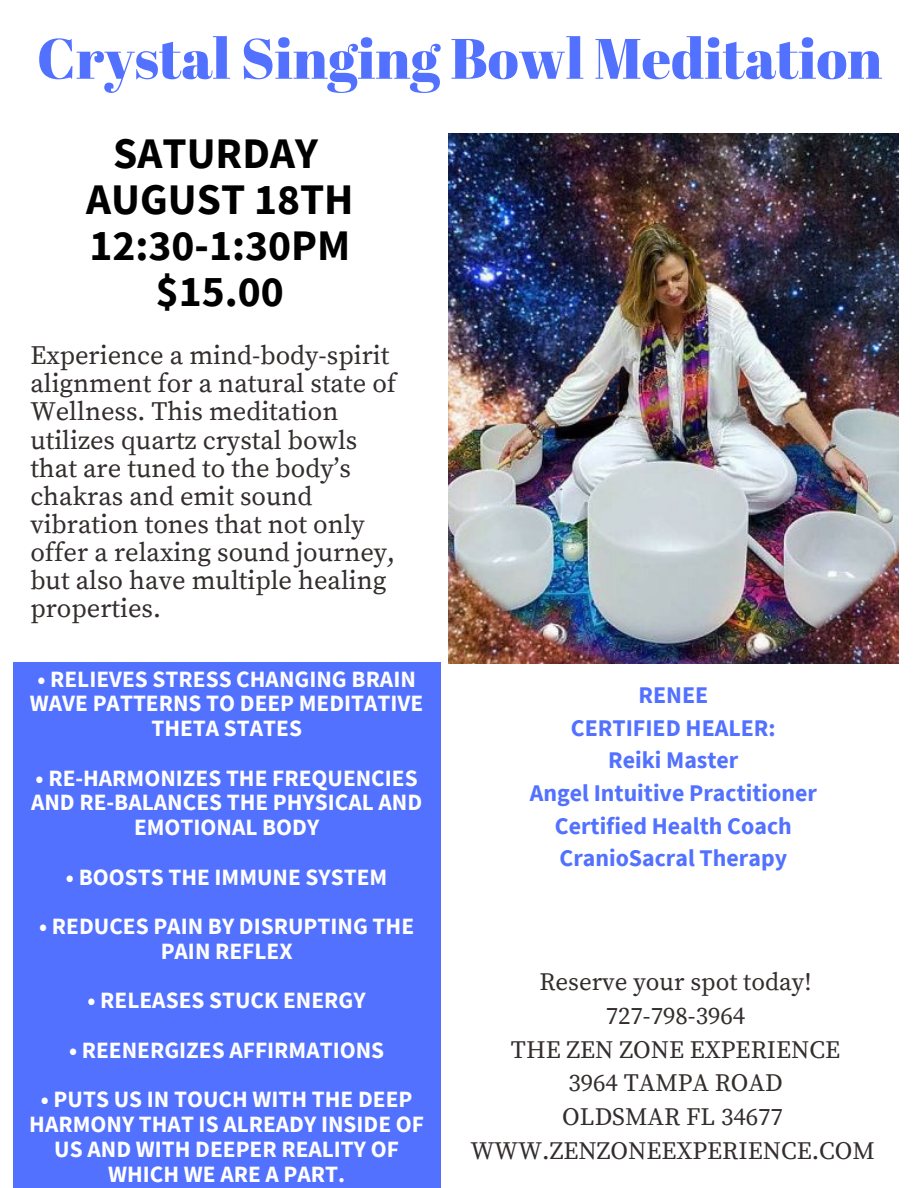
<style>
.page{position:relative;width:918px;height:1188px;background:#fff}
.page>*{position:absolute;margin:0;border:0;box-sizing:border-box;transform-origin:0 0}
.t1{font:56.85px "Abril Fatface";color:#5271ff}
.t2{font:700 43.65px/46.2px "Source Sans Pro";color:#000;text-align:center}
.t3{font:26.4px/28.2px "Source Serif Pro";color:#332d2d}
.t4{font:24.9px/33.8px "Source Serif Pro";color:#332d2d;text-align:center}
.t5{font:700 23.85px/32.7px "Source Sans Pro";color:#5271ff;text-align:center}
.t6{font:700 23.4px/24.8px "Source Sans Pro";color:#fff;text-align:center}
</style>
<div class="page">
<div style="left:14px;top:663px;width:427px;height:525px;background:#5271ff"></div>
<img style="left:449px;top:134px;width:450px;height:530px">
<h1 class="t1" style="left:37px;top:19px;width:847px">Crystal Singing Bowl Meditation</h1>
<h2 class="t2" style="left:86px;top:129px;width:269px">SATURDAY<br>AUGUST 18TH<br>12:30-1:30PM $15.00</h2>
<p class="t3" style="left:30px;top:342px;width:367px">Experience a mind-body-spirit alignment for a natural state of<br>Wellness. This meditation utilizes quartz crystal bowls that are tuned to the body’s chakras and emit sound vibration tones that not only offer a relaxing sound journey, but also have multiple healing properties.</p>
<p class="t6" style="left:30px;top:666px;width:395px">• RELIEVES STRESS CHANGING BRAIN<br>WAVE PATTERNS TO DEEP MEDITATIVE<br>THETA STATES</p>
<p class="t6" style="left:31px;top:765px;width:393px">• RE-HARMONIZES THE FREQUENCIES<br>AND RE-BALANCES THE PHYSICAL AND<br>EMOTIONAL BODY</p>
<p class="t6" style="left:66px;top:864px;width:323px">• BOOSTS THE IMMUNE SYSTEM</p>
<p class="t6" style="left:39px;top:913px;width:376px">• REDUCES PAIN BY DISRUPTING THE<br>PAIN REFLEX</p>
<p class="t6" style="left:88px;top:988px;width:280px">• RELEASES STUCK ENERGY</p>
<p class="t6" style="left:69px;top:1037px;width:317px">• REENERGIZES AFFIRMATIONS</p>
<p class="t6" style="left:29px;top:1087px;width:396px">• PUTS US IN TOUCH WITH THE DEEP<br>HARMONY THAT IS ALREADY INSIDE OF<br>US AND WITH DEEPER REALITY OF<br>WHICH WE ARE A PART.</p>
<p class="t5" style="left:530px;top:678px;width:289px">RENEE<br>CERTIFIED HEALER:<br>Reiki Master<br>Angel Intuitive Practitioner<br>Certified Health Coach<br>CranioSacral Therapy</p>
<p class="t4" style="left:470px;top:966px;width:406px">Reserve your spot today!<br>727-798-3964<br>THE ZEN ZONE EXPERIENCE<br>3964 TAMPA ROAD<br>OLDSMAR FL 34677<br>WWW.ZENZONEEXPERIENCE.COM</p>
</div>
